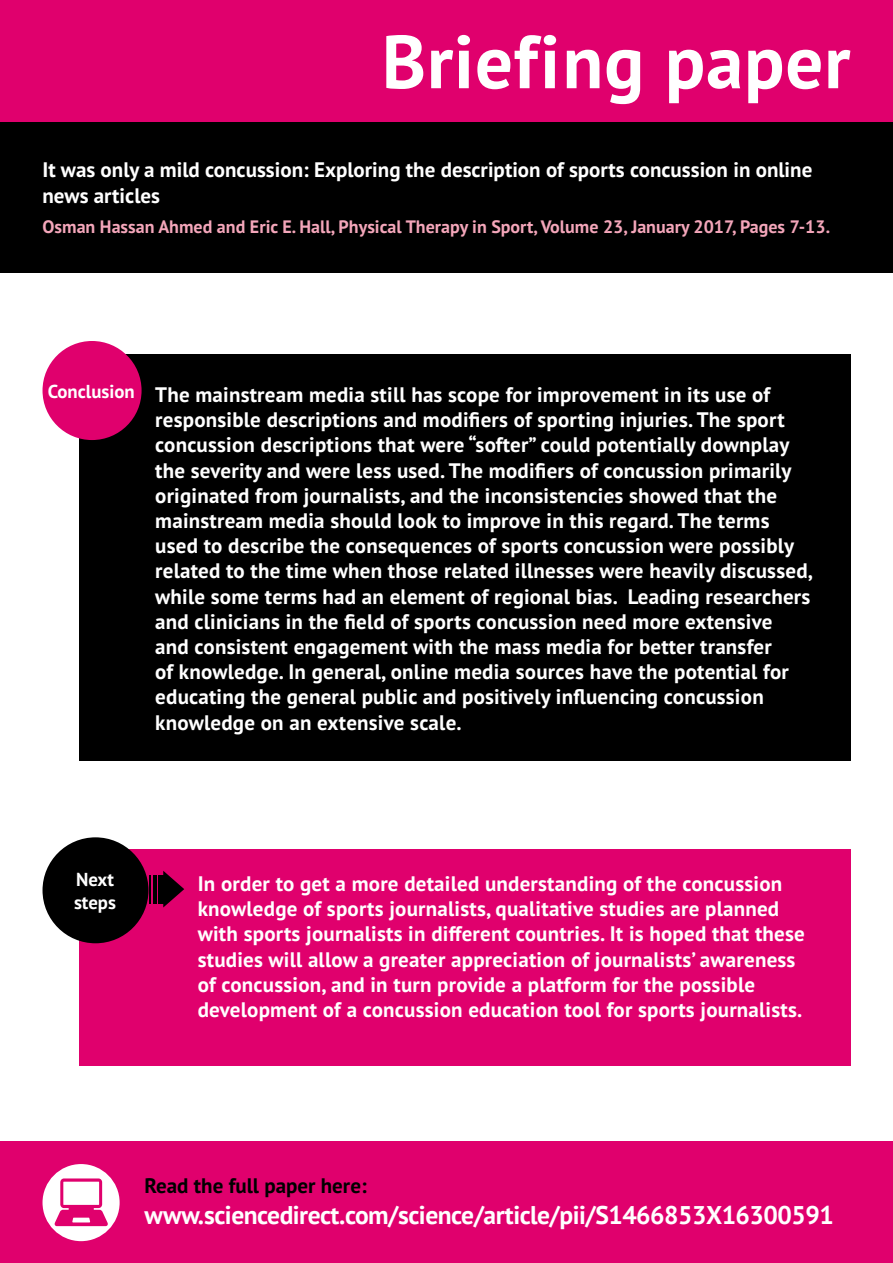
<style>
.page{position:relative;width:893px;height:1263px;background:#fff}
.page>*{position:absolute;margin:0;border:0;box-sizing:border-box;transform-origin:0 0}
.t1{font:700 75px "PT Sans Pro";letter-spacing:.01em;color:#fff}
.t2{font:700 25.5px "PT Sans";letter-spacing:-.02em;color:#fff}
.t3{font:700 21px/25.2px "PT Sans Pro";letter-spacing:.01em;color:#fff}
.t4{font:700 21px "PT Sans Pro";color:#000}
.t5{font:700 18.75px/22.5px "PT Sans Pro";color:#fff}
.t6{font:700 18px "PT Sans Pro";color:#f4a6ba}
</style>
<div class="page">
<div style="left:0;top:121px;width:893px;height:152px;background:#000"></div>
<div style="left:0;top:0;width:893px;height:121px;background:#e0006d"></div>
<div style="left:0;top:1142px;width:893px;height:121px;background:#e0006d"></div>
<div style="left:43px;top:1164px;width:77px;height:77px;background:#fff;border-radius:50%"></div>
<svg style="left:55px;top:1178px;width:53px;height:48px"></svg>
<div style="left:79px;top:354px;width:771px;height:407px;background:#000"></div>
<div style="left:79px;top:849px;width:771px;height:216px;background:#e0006d"></div>
<div style="left:43px;top:341px;width:99px;height:99px;background:#e0006d;border-radius:50%"></div>
<div style="left:43px;top:837px;width:105px;height:106px;background:#000;border-radius:50%"></div>
<svg style="left:163px;top:871px;width:21px;height:36px"></svg>
<div style="left:158px;top:875px;width:6px;height:29px;background:#000"></div>
<hr style="left:153px;top:875px;width:3px;height:29px;background:#000">
<svg style="left:150px;top:875px;width:1px;height:29px"></svg>
<h1 class="t1" style="left:382px;top:12px;width:470px">Briefing paper</h1>
<p class="t3" style="left:43px;top:157px;width:771px">It was only a mild concussion: Exploring the description of sports concussion in online news articles</p>
<p class="t6" style="left:43px;top:215px;width:789px">Osman Hassan Ahmed and Eric E. Hall, Physical Therapy in Sport, Volume 23, January 2017, Pages 7-13.</p>
<p class="t5" style="left:48px;top:380px;width:89px">Conclusion</p>
<p class="t3" style="left:155px;top:382px;width:659px">The mainstream media still has scope for improvement in its use of responsible descriptions and modifiers of sporting injuries. The sport concussion descriptions that were “softer” could potentially downplay the severity and were less used. The modifiers of concussion primarily originated from journalists, and the inconsistencies showed that the mainstream media should look to improve in this regard. The terms used to describe the consequences of sports concussion were possibly related to the time when those related illnesses were heavily discussed, while some terms had an element of regional bias. Leading researchers and clinicians in the field of sports concussion need more extensive<br>and consistent engagement with the mass media for better transfer<br>of knowledge. In general, online media sources have the potential for educating the general public and positively influencing concussion knowledge on an extensive scale.</p>
<p class="t5" style="left:74px;top:868px;width:43px">Next steps</p>
<p class="t3" style="left:198px;top:871px;width:608px">In order to get a more detailed understanding of the concussion knowledge of sports journalists, qualitative studies are planned with sports journalists in different countries. It is hoped that these studies will allow a greater appreciation of journalists’ awareness of concussion, and in turn provide a platform for the possible development of a concussion education tool for sports journalists.</p>
<p class="t4" style="left:145px;top:1172px;width:224px">Read the full paper here:</p>
<p class="t2" style="left:145px;top:1198px;width:691px">www.sciencedirect.com/science/article/pii/S1466853X16300591</p>
</div>
